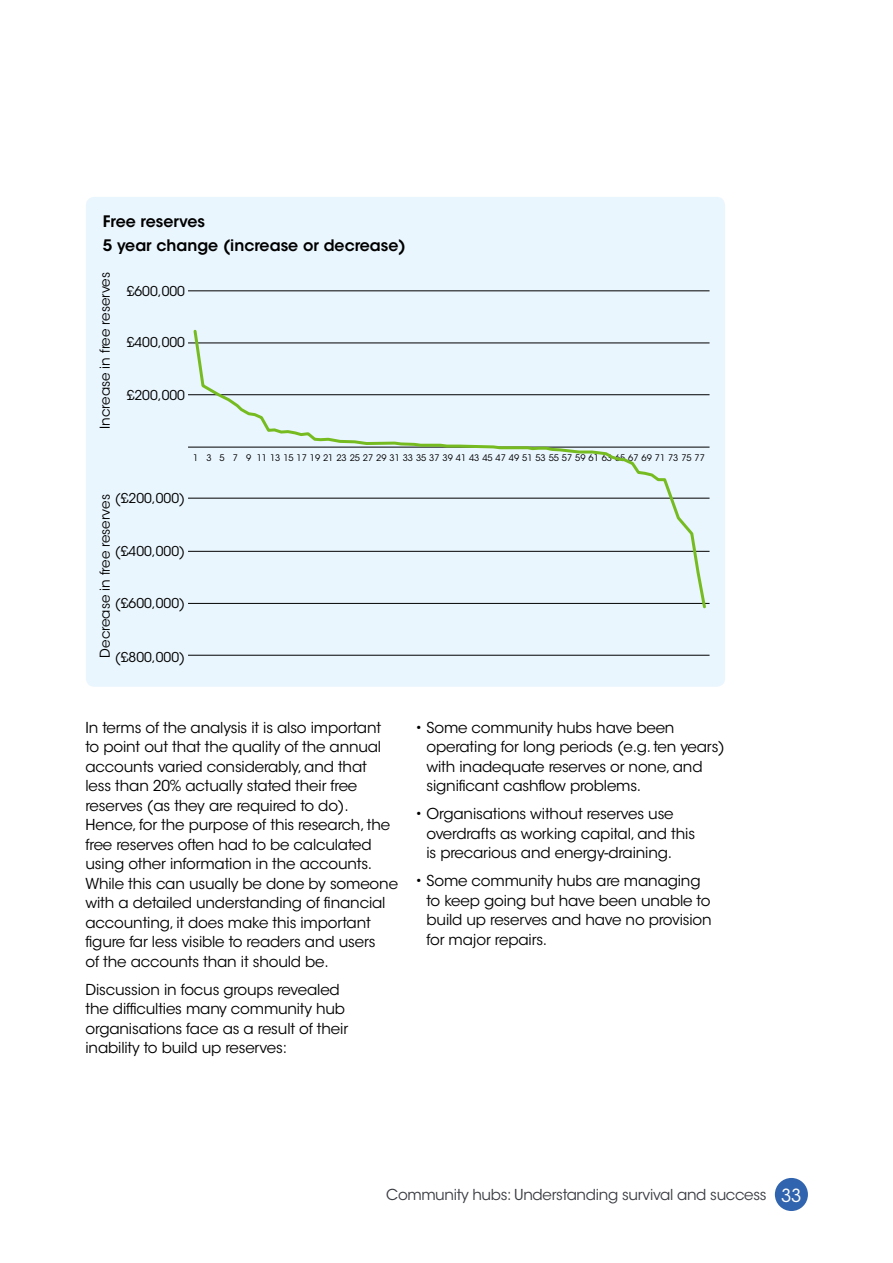
<style>
.page{position:relative;width:893px;height:1263px;background:#fff}
.page>*{position:absolute;margin:0;border:0;box-sizing:border-box;transform-origin:0 0}
.t1{font:600 15.75px/24px "ITC Avant Garde Std";color:#000}
.t2{font:15px/19.5px "ITC Avant Garde Std";letter-spacing:-.01em;color:#000}
.t3{font:15px "ITC Avant Garde Std";letter-spacing:-.02em;color:#393b41}
.t4{font:13.5px "ITC Avant Garde Std";color:#000}
.t5{font:9px "ITC Avant Garde Std";color:#000}
.s1{font-size:18px;color:#fff}
</style>
<div class="page">
<div style="left:775px;top:1178px;width:33px;height:33px;background:#3164ae;border-radius:50%"></div>
<div style="left:86px;top:197px;width:639px;height:490px;background:#eaf6fe;border-radius:9px"></div>
<hr style="left:188px;top:498px;width:521px;height:1px;background:#000">
<hr style="left:188px;top:394px;width:521px;height:1px;background:#000">
<hr style="left:188px;top:655px;width:521px;height:1px;background:#000">
<hr style="left:188px;top:343px;width:521px;height:1px;background:#000">
<hr style="left:188px;top:603px;width:521px;height:1px;background:#000">
<hr style="left:188px;top:291px;width:521px;height:1px;background:#000">
<hr style="left:188px;top:551px;width:521px;height:1px;background:#000">
<hr style="left:188px;top:447px;width:521px;height:1px;background:#000">
<svg style="left:192px;top:329px;width:516px;height:280px"></svg>
<p class="t1" style="left:103px;top:209px;width:305px">Free reserves<br>5 year change (increase or decrease)</p>
<p class="t4" style="left:127px;top:283px;width:60px">£600,000</p>
<p class="t4" style="left:97px;top:429px;width:158px;rotate:-90deg">Increase in free reserves</p>
<p class="t4" style="left:127px;top:334px;width:60px">£400,000</p>
<p class="t4" style="left:127px;top:386px;width:60px">£200,000</p>
<p class="t5" style="left:193px;top:452px;width:513px">1 3 5 7 9 11131517192123252729313335373941434547495153555759616365676971737577</p>
<p class="t4" style="left:115px;top:490px;width:72px">(£200,000)</p>
<p class="t4" style="left:115px;top:543px;width:72px">(£400,000)</p>
<p class="t4" style="left:115px;top:595px;width:72px">(£600,000)</p>
<p class="t4" style="left:97px;top:657px;width:165px;rotate:-90deg">Decrease in free reserves</p>
<p class="t4" style="left:115px;top:649px;width:72px">(£800,000)</p>
<p class="t2" style="left:86px;top:718px;width:314px">In terms of the analysis it is also important to point out that the quality of the annual accounts varied considerably, and that<br>less than 20% actually stated their free reserves (as they are required to do).<br>Hence, for the purpose of this research, the free reserves often had to be calculated using other information in the accounts.<br>While this can usually be done by someone with a detailed understanding of financial accounting, it does make this important figure far less visible to readers and users<br>of the accounts than it should be.</p>
<p class="t2" style="left:86px;top:980px;width:264px">Discussion in focus groups revealed the difficulties many community hub organisations face as a result of their inability to build up reserves:</p>
<p class="t2" style="left:426px;top:718px;width:300px;text-indent:-11px">• Some community hubs have been operating for long periods (e.g. ten years) with inadequate reserves or none, and significant cashflow problems.</p>
<p class="t2" style="left:426px;top:804px;width:270px;text-indent:-11px">• Organisations without reserves use overdrafts as working capital, and this is precarious and energy-draining.</p>
<p class="t2" style="left:426px;top:871px;width:287px;text-indent:-11px">• Some community hubs are managing to keep going but have been unable to build up reserves and have no provision for major repairs.</p>
<p class="t3" style="left:386px;top:1185px;width:417px">Community hubs: Understanding survival and success <span class="s1">33</span></p>
</div>
